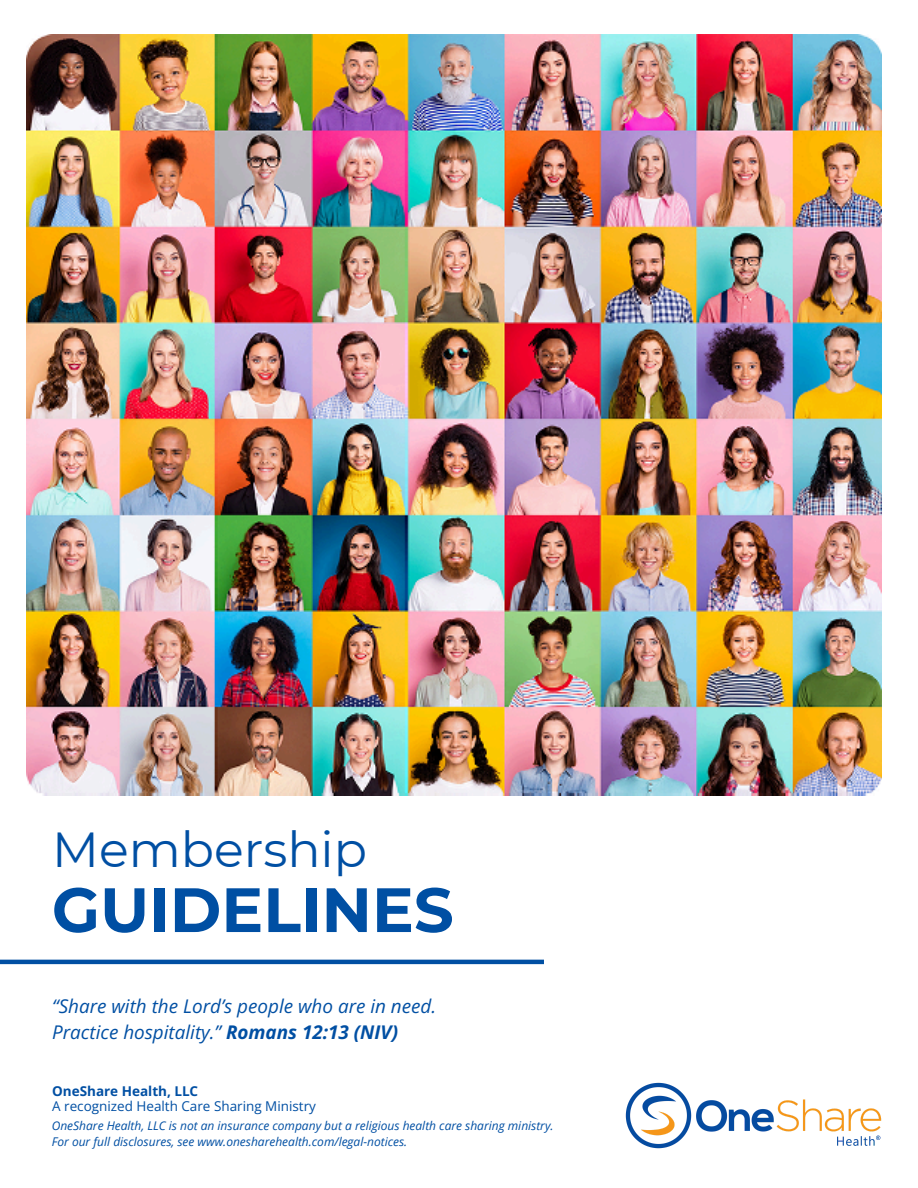
<style>
.page{position:relative;width:918px;height:1188px;background:#fff}
.page>*{position:absolute;margin:0;border:0;box-sizing:border-box;transform-origin:0 0}
.t1{font:700 62.55px "Montserrat";color:#004fa3}
.t2{font:49.05px "Montserrat";color:#004fa3}
.t3{font:italic 18.9px/25.8px "Open Sans";color:#004fa3}
.t4{font:13.5px/15.8px "Open Sans";color:#004fa3}
.t5{font:italic 12px "Open Sans";color:#004fa3}
.s1{font-weight:700}
</style>
<div class="page">
<img style="left:625px;top:1082px;width:257px;height:67px">
<img style="left:27px;top:35px;width:855px;height:760px">
<hr style="left:0;top:960px;width:544px;height:4px;background:#004fa3">
<h1 class="t2" style="left:52px;top:820px;width:316px">Membership</h1>
<h3 class="t1" style="left:52px;top:871px;width:403px">GUIDELINES</h3>
<h4 class="t3" style="left:52px;top:993px;width:386px">“Share with the Lord’s people who are in need.<br>Practice hospitality.” <span class="s1">Romans 12:13 (NIV)</span></h4>
<p class="t4" style="left:52px;top:1082px;width:265px"><span class="s1">OneShare Health, LLC<br></span>A recognized Health Care Sharing Ministry</p>
<p class="t5" style="left:52px;top:1118px;width:503px">OneShare Health, LLC is not an insurance company but a religious health care sharing ministry.</p>
<p class="t5" style="left:52px;top:1134px;width:357px">For our full disclosures, see www.onesharehealth.com/legal-notices.</p>
</div>
